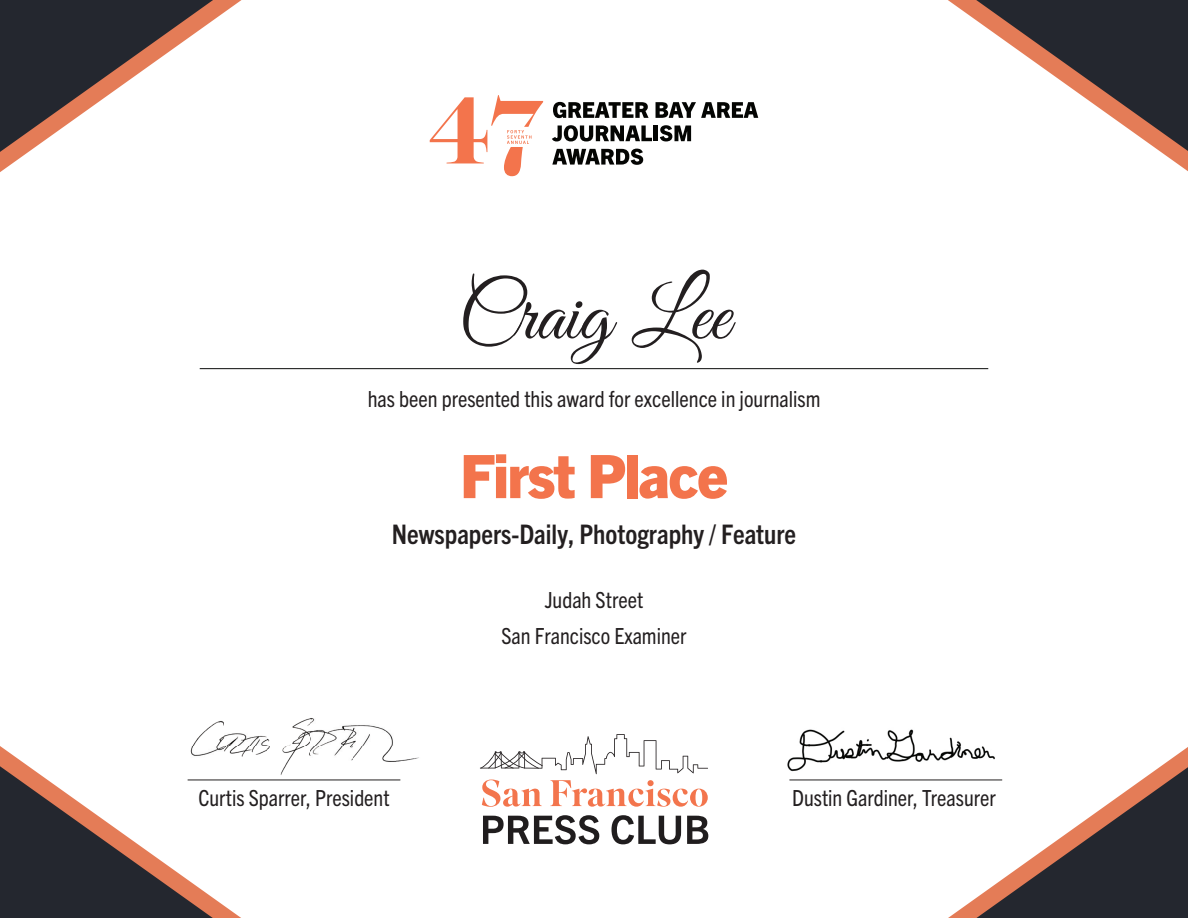
<style>
.page{position:relative;width:1188px;height:918px;background:#fff}
.page>*{position:absolute;margin:0;border:0;box-sizing:border-box;transform-origin:0 0}
.t1{font:81px "Great Vibes";color:#231f20}
.t2{font:800 60px "Trade Gothic Next LT Pro";letter-spacing:-.03em;color:#f3744c}
.t3{font:700 condensed 27px "Trade Gothic Next";color:#231f20}
.t4{font:condensed 22.5px/36px "Trade Gothic Next";color:#231f20;text-align:center}
</style>
<div class="page">
<img style="left:787px;top:729px;width:197px;height:43px">
<img style="left:192px;top:718px;width:227px;height:63px">
<hr style="left:188px;top:780px;width:212px;height:1px;background:#231f20">
<hr style="left:789px;top:780px;width:213px;height:1px;background:#231f20">
<svg style="left:553px;top:102px;width:96px;height:16px"></svg>
<svg style="left:656px;top:102px;width:102px;height:16px"></svg>
<svg style="left:552px;top:125px;width:100px;height:16px"></svg>
<hr style="left:654px;top:126px;width:4px;height:15px;background:#040503">
<svg style="left:660px;top:125px;width:31px;height:16px"></svg>
<svg style="left:552px;top:149px;width:91px;height:16px"></svg>
<svg style="left:430px;top:95px;width:113px;height:81px"></svg>
<svg style="left:948px;top:747px;width:240px;height:171px"></svg>
<svg style="left:0;top:0;width:242px;height:172px"></svg>
<svg style="left:0;top:746px;width:241px;height:172px"></svg>
<svg style="left:948px;top:0;width:240px;height:171px"></svg>
<svg style="left:480px;top:734px;width:228px;height:40px"></svg>
<svg style="left:483px;top:815px;width:116px;height:29px"></svg>
<svg style="left:612px;top:815px;width:69px;height:29px"></svg>
<svg style="left:687px;top:816px;width:21px;height:28px"></svg>
<svg style="left:482px;top:780px;width:60px;height:27px"></svg>
<svg style="left:550px;top:780px;width:158px;height:27px"></svg>
<hr style="left:200px;top:368px;width:788px;height:1px;background:#0b0c0b">
<h1 class="t1" style="left:458px;top:270px;width:273px">Craig Lee</h1>
<p class="t4" style="left:368px;top:381px;width:454px">has been presented this award for excellence in journalism</p>
<h2 class="t2" style="left:460px;top:435px;width:269px">First Place</h2>
<p class="t3" style="left:392px;top:518px;width:406px">Newspapers-Daily, Photography / Feature</p>
<p class="t4" style="left:502px;top:582px;width:187px">Judah Street<br>San Francisco Examiner</p>
<p class="t4" style="left:198px;top:779px;width:193px">Curtis Sparrer, President</p>
<p class="t4" style="left:792px;top:779px;width:205px">Dustin Gardiner, Treasurer</p>
</div>
